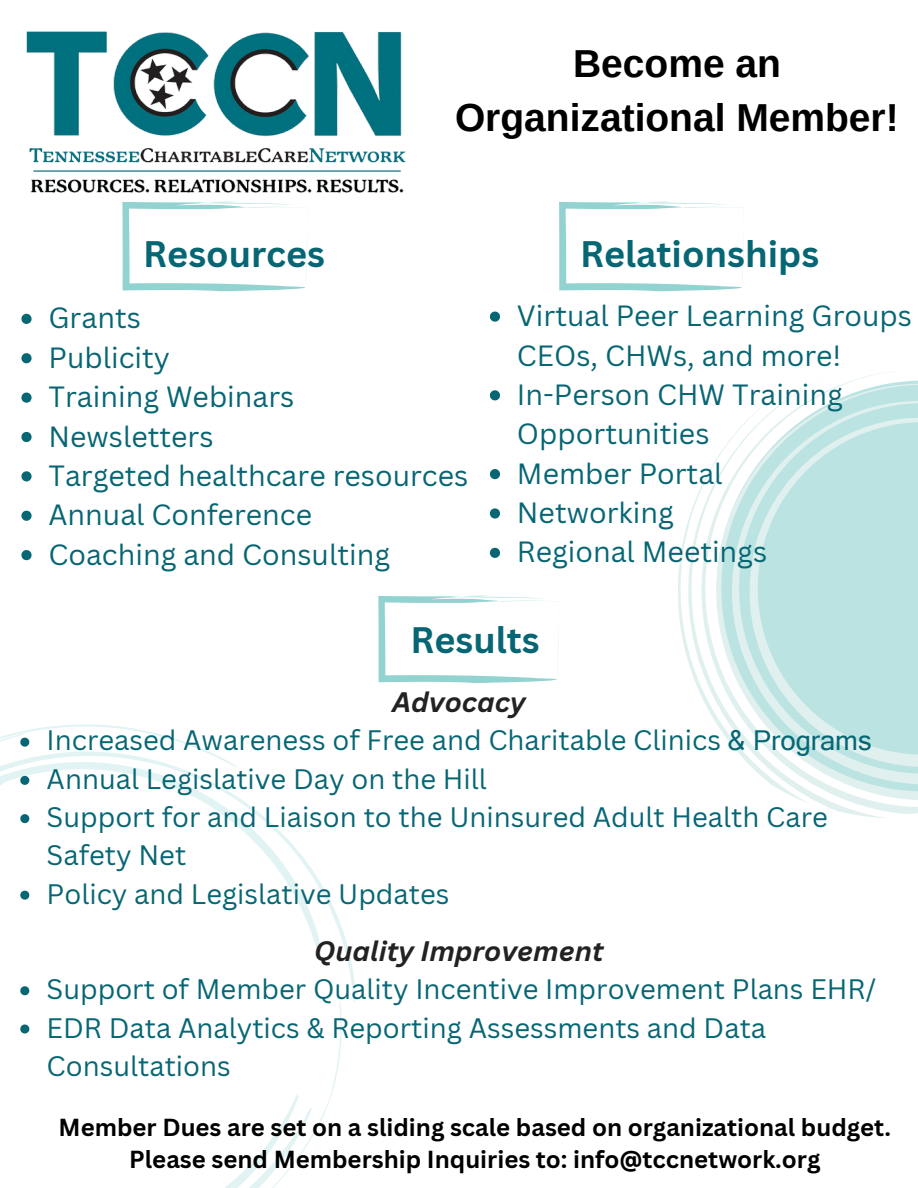
<style>
.page{position:relative;width:918px;height:1188px;background:#fff}
.page>*{position:absolute;margin:0;border:0;box-sizing:border-box;transform-origin:0 0}
.t1{font:700 39px/54px "Arimo";color:#000;text-align:center}
.t2{font:700 36px "Canva Sans";color:#076674}
.t3{font:700 35.85px "Canva Sans";color:#076674}
.t4{font:28.5px/39.3px "Canva Sans";color:#076674}
.t5{font:27.45px/38.2px "Canva Sans";color:#076674}
.t6{font:700 24px/32.7px "Canva Sans";color:#000;text-align:center}
.s1{font-weight:700;font-style:italic;color:#232122}
.s2{font-family:"Microsoft Sans Serif"}
</style>
<div class="page">
<img style="left:26px;top:31px;width:380px;height:162px">
<svg style="left:378px;top:595px;width:181px;height:88px"></svg>
<svg style="left:21px;top:314px;width:11px;height:10px"></svg>
<svg style="left:21px;top:353px;width:11px;height:10px"></svg>
<svg style="left:21px;top:393px;width:11px;height:10px"></svg>
<svg style="left:21px;top:432px;width:11px;height:10px"></svg>
<svg style="left:21px;top:471px;width:11px;height:10px"></svg>
<svg style="left:21px;top:511px;width:11px;height:10px"></svg>
<svg style="left:21px;top:550px;width:11px;height:10px"></svg>
<svg style="left:878px;top:373px;width:40px;height:441px;background:#c0e5e4"></svg>
<svg style="left:807px;top:374px;width:80px;height:444px;background:#c5e7e6"></svg>
<svg style="left:678px;top:387px;width:132px;height:417px"></svg>
<svg style="left:238px;top:797px;width:118px;height:205px"></svg>
<svg style="left:16px;top:724px;width:222px;height:173px"></svg>
<svg style="left:29px;top:900px;width:314px;height:288px"></svg>
<svg style="left:122px;top:201px;width:185px;height:90px"></svg>
<svg style="left:0;top:733px;width:29px;height:301px"></svg>
<svg style="left:490px;top:312px;width:10px;height:10px"></svg>
<svg style="left:490px;top:390px;width:10px;height:10px"></svg>
<svg style="left:490px;top:469px;width:10px;height:10px"></svg>
<svg style="left:490px;top:508px;width:10px;height:11px"></svg>
<svg style="left:490px;top:548px;width:10px;height:10px"></svg>
<svg style="left:559px;top:201px;width:185px;height:90px"></svg>
<p class="t2" style="left:143px;top:228px;width:183px">Resources</p>
<p class="t1" style="left:455px;top:37px;width:445px">Become an<br>Organizational Member!</p>
<p class="t2" style="left:580px;top:228px;width:241px">Relationships</p>
<p class="t4" style="left:49px;top:298px;width:94px">Grants</p>
<p class="t4" style="left:49px;top:337px;width:123px">Publicity</p>
<p class="t4" style="left:49px;top:376px;width:247px">Training Webinars</p>
<p class="t4" style="left:49px;top:416px;width:167px">Newsletters</p>
<p class="t4" style="left:49px;top:455px;width:421px">Targeted healthcare resources</p>
<p class="t4" style="left:49px;top:495px;width:265px">Annual Conference</p>
<p class="t4" style="left:49px;top:534px;width:343px">Coaching and Consulting</p>
<p class="t4" style="left:517px;top:295px;width:397px">Virtual Peer Learning Groups<br>CEOs, CHWs, and more!</p>
<p class="t4" style="left:517px;top:374px;width:327px">In-Person CHW Training<br>Opportunities</p>
<p class="t4" style="left:517px;top:453px;width:207px">Member Portal</p>
<p class="t4" style="left:517px;top:492px;width:158px">Networking</p>
<p class="t4" style="left:517px;top:532px;width:252px">Regional Meetings</p>
<p class="t3" style="left:411px;top:615px;width:131px">Results</p>
<p class="t5" style="left:47px;top:683px;width:827px;text-indent:345px"><span class="s1">Advocacy<br></span>Increased Awareness of Free and Charitable Clinics <span class="s2">&amp; Programs </span>Annual Legislative Day on the Hill<br>Support for and Liaison to the Uninsured Adult Health Care Safety Net<br>Policy and Legislative Updates</p>
<p class="t5" style="left:47px;top:931px;width:831px;text-indent:268px"><span class="s1">Quality Improvement<br></span>Support of Member Quality Incentive Improvement Plans EHR/ EDR Data Analytics &amp; Reporting Assessments and Data Consultations</p>
<p class="t6" style="left:59px;top:1110px;width:834px">Member Dues are set on a sliding scale based on organizational budget.<br>Please send Membership Inquiries to: info@tccnetwork.org</p>
</div>
